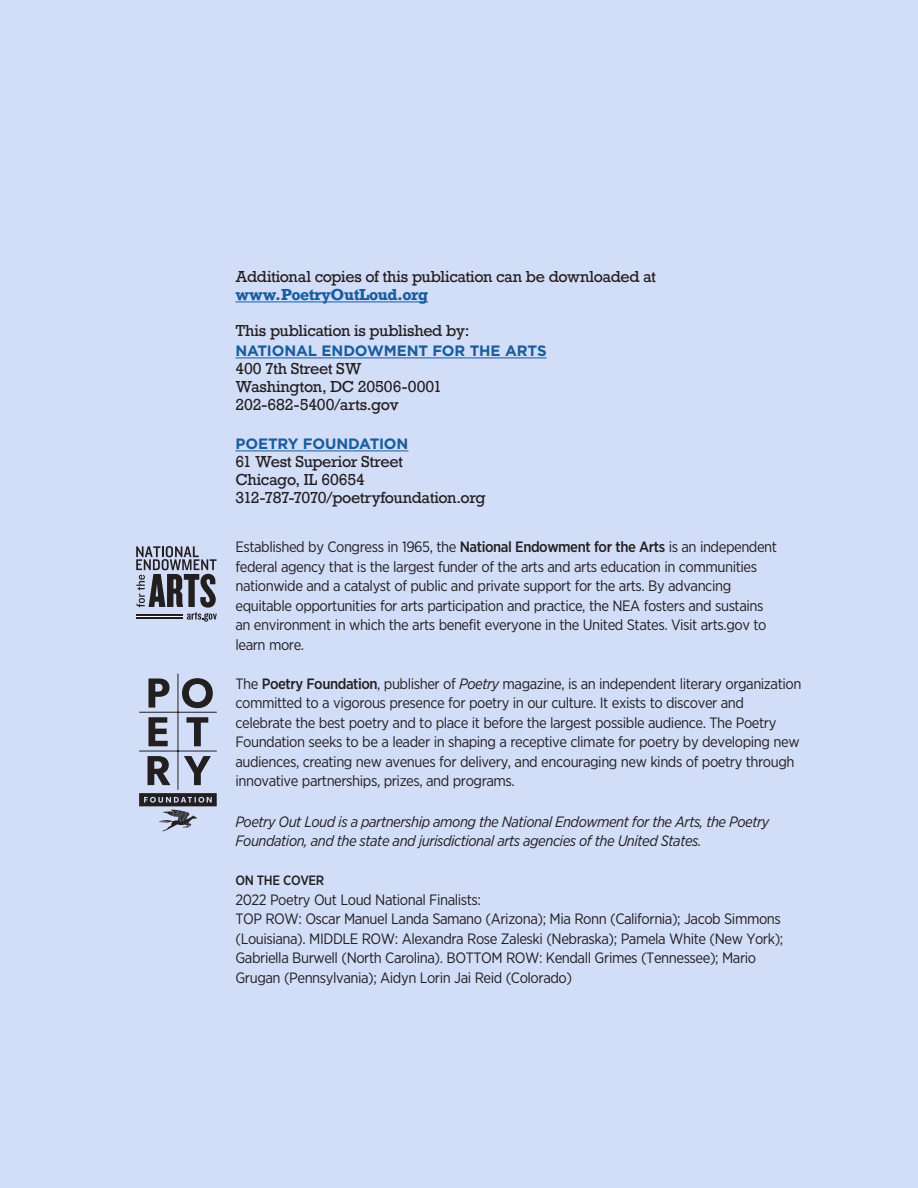
<style>
.page{position:relative;width:918px;height:1188px;background:#d2ddf8}
.page>*{position:absolute;margin:0;border:0;box-sizing:border-box;transform-origin:0 0}
.t1{font:15px/19.5px "Gotham Narrow";letter-spacing:-.03em;color:#231f20}
.t2{font:15px/18px "Rockwell";letter-spacing:-.02em;color:#231f20}
.t3{font:italic 15px/19.5px "Gotham Narrow";letter-spacing:-.03em;color:#231f20}
.t4{font:700 15px "Gotham";letter-spacing:-.01em;color:#175d9e}
.t5{font:700 15px "Rockwell";letter-spacing:-.03em;color:#175d9e}
.t6{font:500 13.5px "Gotham Narrow";letter-spacing:-.03em;color:#231f20}
.s1{font-weight:500}
.s2{font-style:italic}
</style>
<div class="page">
<hr style="left:235px;top:302px;width:193px;height:1px;background:#175d9e">
<hr style="left:235px;top:358px;width:312px;height:1px;background:#175d9e">
<hr style="left:235px;top:451px;width:173px;height:1px;background:#175d9e">
<svg style="left:136px;top:546px;width:81px;height:76px"></svg>
<hr style="left:178px;top:674px;width:1px;height:116px;background:#231f20">
<hr style="left:139px;top:712px;width:78px;height:1px;background:#231f20">
<hr style="left:139px;top:751px;width:78px;height:1px;background:#231f20">
<svg style="left:187px;top:717px;width:21px;height:29px"></svg>
<svg style="left:148px;top:717px;width:20px;height:29px"></svg>
<svg style="left:182px;top:678px;width:31px;height:30px"></svg>
<svg style="left:148px;top:679px;width:21px;height:29px"></svg>
<svg style="left:148px;top:756px;width:22px;height:29px"></svg>
<svg style="left:184px;top:756px;width:27px;height:29px"></svg>
<svg style="left:139px;top:793px;width:78px;height:38px"></svg>
<p class="t2" style="left:235px;top:268px;width:422px">Additional copies of this publication can be downloaded at</p>
<p class="t5" style="left:235px;top:285px;width:194px">www.PoetryOutLoud.org</p>
<p class="t2" style="left:235px;top:322px;width:235px">This publication is published by:</p>
<p class="t4" style="left:235px;top:342px;width:313px">NATIONAL ENDOWMENT FOR THE ARTS</p>
<p class="t2" style="left:235px;top:360px;width:208px">400 7th Street SW<br>Washington, DC 20506-0001</p>
<p class="t2" style="left:235px;top:396px;width:165px">202-682-5400/arts.gov</p>
<p class="t4" style="left:235px;top:435px;width:175px">POETRY FOUNDATION</p>
<p class="t2" style="left:235px;top:453px;width:169px">61 West Superior Street<br>Chicago, IL 60654</p>
<p class="t2" style="left:235px;top:489px;width:252px">312-787-7070/poetryfoundation.org</p>
<p class="t1" style="left:235px;top:537px;width:543px">Established by Congress in 1965, the <span class="s1">National Endowment for the Arts</span> is an independent federal agency that is the largest funder of the arts and arts education in communities nationwide and a catalyst of public and private support for the arts. By advancing equitable opportunities for arts participation and practice, the NEA fosters and sustains</p>
<p class="t1" style="left:235px;top:615px;width:533px">an environment in which the arts benefit everyone in the United States. Visit arts.gov to</p>
<p class="t1" style="left:235px;top:635px;width:70px">learn more.</p>
<p class="t1" style="left:235px;top:674px;width:567px">The <span class="s1">Poetry Foundation</span>, publisher of <span class="s2">Poetry</span> magazine, is an independent literary organization committed to a vigorous presence for poetry in our culture. It exists to discover and celebrate the best poetry and to place it before the largest possible audience. The Poetry Foundation seeks to be a leader in shaping a receptive climate for poetry by developing new audiences, creating new avenues for delivery, and encouraging new kinds of poetry through innovative partnerships, prizes, and programs.</p>
<p class="t3" style="left:235px;top:812px;width:535px">Poetry Out Loud is a partnership among the National Endowment for the Arts, the Poetry<br>Foundation, and the state and jurisdictional arts agencies of the United States.</p>
<p class="t6" style="left:235px;top:872px;width:90px">ON THE COVER</p>
<p class="t1" style="left:235px;top:890px;width:550px">2022 Poetry Out Loud National Finalists:<br>TOP ROW: Oscar Manuel Landa Samano (Arizona); Mia Ronn (California); Jacob Simmons (Louisiana). MIDDLE ROW: Alexandra Rose Zaleski (Nebraska); Pamela White (New York); Gabriella Burwell (North Carolina). BOTTOM ROW: Kendall Grimes (Tennessee); Mario Grugan (Pennsylvania); Aidyn Lorin Jai Reid (Colorado)</p>
</div>
